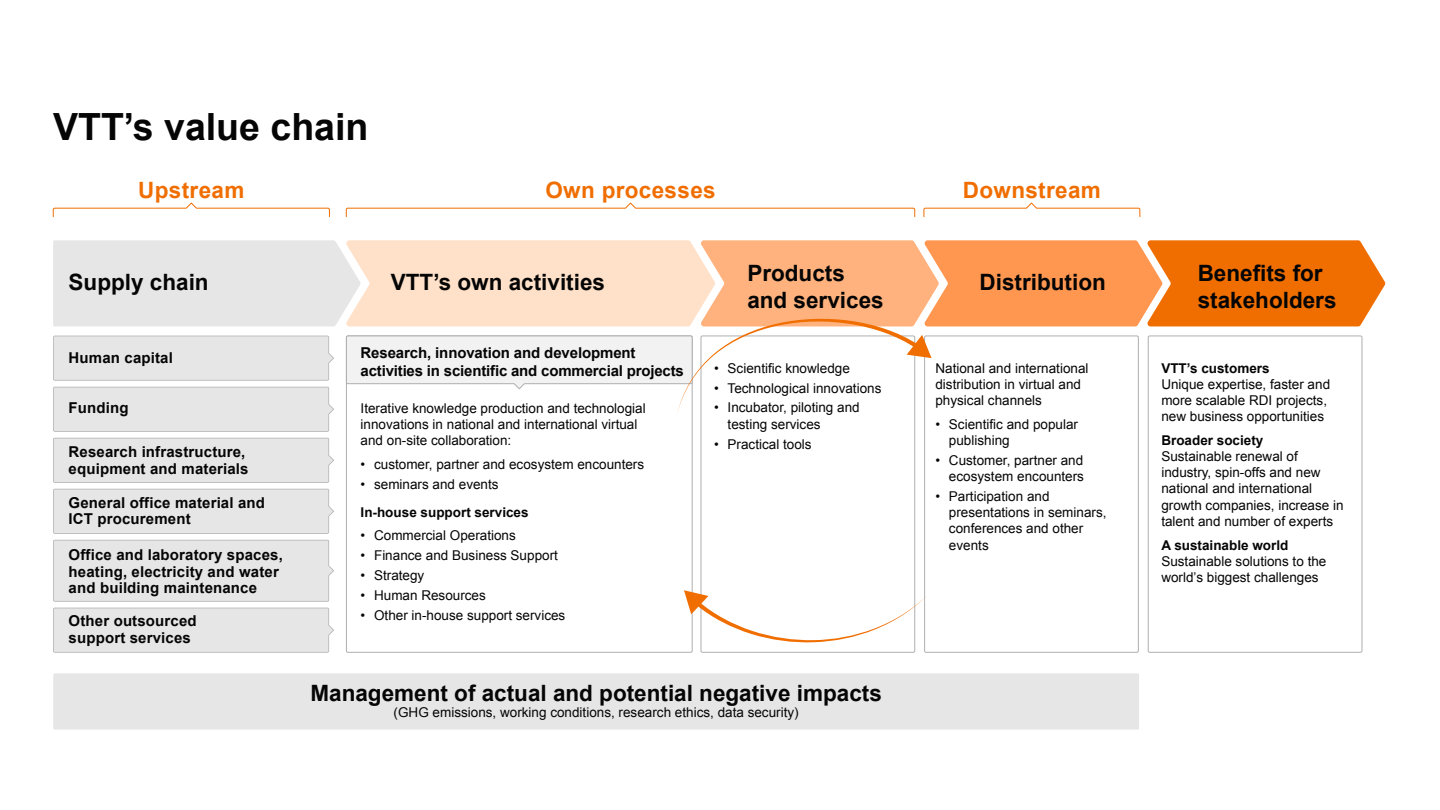
<style>
.page{position:relative;width:1440px;height:810px;background:#fff}
.page>*{position:absolute;margin:0;border:0;box-sizing:border-box;transform-origin:0 0}
.t1{font:700 37.5px "Arial";color:#050505}
.t2{font:700 22.5px/27px "Arial";color:#050505}
.t3{font:700 22.5px "Arial";letter-spacing:.015em;color:#f06e00}
.t4{font:700 15px/16.5px "Arial";letter-spacing:.01em;color:#050505}
.t5{font:700 15px/18px "Arial";letter-spacing:-.01em;color:#050505}
.t6{font:13.5px/16.2px "Arial";color:#050505}
.t7{font:700 13.5px/27.9px "Arial";color:#050505}
.s1{font-weight:400}
.s2{font-weight:700}
</style>
<div class="page">
<div style="left:53px;top:673px;width:1086px;height:57px;background:#e6e6e6;border-radius:2px"></div>
<div style="left:53px;top:438px;width:281px;height:45px;background:#e6e6e6"></div>
<div style="left:53px;top:489px;width:281px;height:45px;background:#e6e6e6"></div>
<div style="left:53px;top:540px;width:281px;height:62px;background:#e6e6e6"></div>
<div style="left:53px;top:608px;width:281px;height:45px;background:#e6e6e6"></div>
<svg style="left:684px;top:590px;width:242px;height:53px"></svg>
<svg style="left:53px;top:240px;width:1332px;height:192px"></svg>
<svg style="left:53px;top:202px;width:277px;height:15px"></svg>
<svg style="left:346px;top:202px;width:569px;height:15px"></svg>
<svg style="left:923px;top:202px;width:218px;height:15px"></svg>
<p class="t1" style="left:53px;top:102px;width:317px">VTT’s value chain</p>
<p class="t3" style="left:138px;top:175px;width:108px">Upstream</p>
<p class="t3" style="left:545px;top:175px;width:172px">Own processes</p>
<p class="t3" style="left:963px;top:175px;width:140px">Downstream</p>
<p class="t2" style="left:747px;top:260px;width:138px">Products and services</p>
<p class="t2" style="left:69px;top:269px;width:142px">Supply chain</p>
<p class="t2" style="left:980px;top:269px;width:128px">Distribution</p>
<p class="t2" style="left:391px;top:269px;width:216px">VTT’s own activities</p>
<p class="t4" style="left:69px;top:350px;width:106px">Human capital</p>
<p class="t4" style="left:69px;top:400px;width:62px">Funding</p>
<p class="t4" style="left:69px;top:444px;width:182px">Research infrastructure, equipment and materials</p>
<p class="t4" style="left:69px;top:495px;width:198px">General office material and<br>ICT procurement</p>
<p class="t4" style="left:69px;top:547px;width:216px">Office and laboratory spaces, heating, electricity and water and building maintenance</p>
<p class="t4" style="left:69px;top:613px;width:130px">Other outsourced support services</p>
<p class="t5" style="left:361px;top:344px;width:325px">Research, innovation and development activities in scientific and commercial projects</p>
<p class="t6" style="left:361px;top:400px;width:287px">Iterative knowledge production and technologial innovations in national and international virtual and on-site collaboration:</p>
<p class="t6" style="left:361px;top:456px;width:285px">• customer, partner and ecosystem encounters</p>
<p class="t7" style="left:361px;top:470px;width:170px"><span class="s1">• seminars and events<br></span>In-house support services</p>
<p class="t6" style="left:361px;top:527px;width:157px">• Commercial Operations</p>
<p class="t6" style="left:361px;top:547px;width:199px">• Finance and Business Support</p>
<p class="t6" style="left:361px;top:567px;width:65px">• Strategy</p>
<p class="t6" style="left:361px;top:587px;width:127px">• Human Resources</p>
<p class="t6" style="left:361px;top:607px;width:206px">• Other in-house support services</p>
<p class="t6" style="left:714px;top:360px;width:137px">• Scientific knowledge</p>
<p class="t6" style="left:714px;top:380px;width:169px">• Technological innovations</p>
<p class="t6" style="left:728px;top:400px;width:134px;text-indent:-14px">• Incubator, piloting and testing services</p>
<p class="t6" style="left:714px;top:436px;width:99px">• Practical tools</p>
<p class="t2" style="left:310px;top:680px;width:573px">Management of actual and potential negative impacts</p>
<p class="t6" style="left:394px;top:704px;width:407px">(GHG emissions, working conditions, research ethics, data security)</p>
<p class="t6" style="left:935px;top:360px;width:155px">National and international distribution in virtual and physical channels</p>
<p class="t6" style="left:949px;top:416px;width:131px;text-indent:-14px">• Scientific and popular publishing</p>
<p class="t6" style="left:935px;top:452px;width:150px;text-align:right">• Customer, partner and ecosystem encounters</p>
<p class="t6" style="left:949px;top:488px;width:159px;text-indent:-14px">• Participation and presentations in seminars, conferences and other events</p>
<p class="t2" style="left:1198px;top:260px;width:140px">Benefits for stakeholders</p>
<p class="t6" style="left:1161px;top:360px;width:170px"><span class="s2">VTT’s customers<br></span>Unique expertise, faster and more scalable RDI projects, new business opportunities</p>
<p class="t6" style="left:1161px;top:432px;width:184px"><span class="s2">Broader society<br></span>Sustainable renewal of industry, spin-offs and new national and international growth companies, increase in talent and number of experts</p>
<p class="t6" style="left:1161px;top:537px;width:167px"><span class="s2">A sustainable world<br></span>Sustainable solutions to the world’s biggest challenges</p>
</div>
